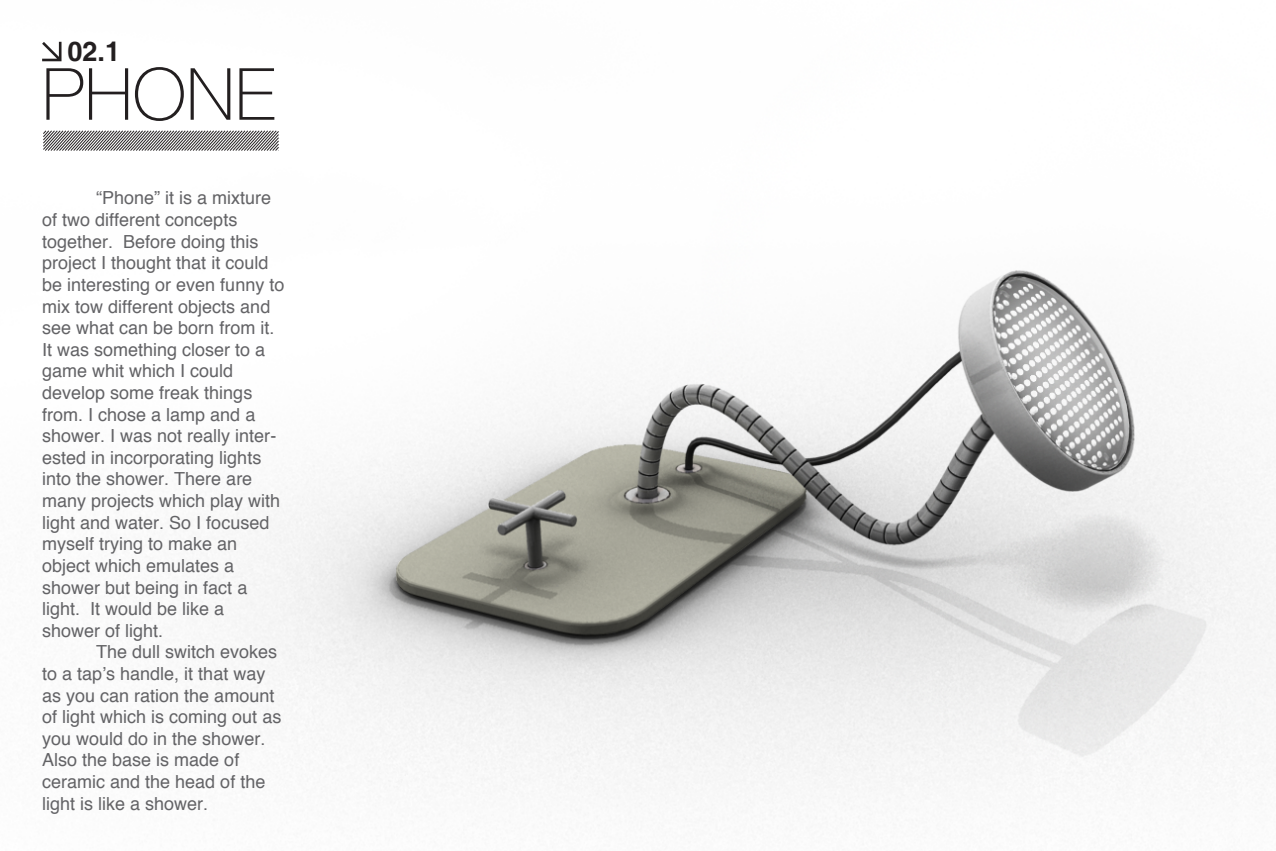
<style>
.page{position:relative;width:1276px;height:851px;background:#fff}
.page>*{position:absolute;margin:0;border:0;box-sizing:border-box;transform-origin:0 0}
.t1{font:100 72px "Helvetica Neue";color:#231f20}
.t2{font:700 27px "Helvetica";color:#231f20}
.t3{font:18px/21.6px "Helvetica";color:#636366}
</style>
<div class="page">
<img style="left:42px;top:41px;width:1234px;height:768px">
<svg style="left:42px;top:42px;width:20px;height:19px"></svg>
<svg style="left:43px;top:130px;width:236px;height:21px;background:#9d9b9b"></svg>
<h2 class="t2" style="left:68px;top:35px;width:54px">02.1</h2>
<h1 class="t1" style="left:42px;top:53px;width:235px">PHONE</h1>
<p class="t3" style="left:42px;top:187px;width:244px;text-indent:54px">“Phone” it is a mixture of two different concepts together. Before doing this project I thought that it could be interesting or even funny to mix tow different objects and see what can be born from it.<br>It was something closer to a game whit which I could develop some freak things from. I chose a lamp and a shower. I was not really inter&shy;ested in incorporating lights into the shower. There are many projects which play with light and water. So I focused myself trying to make an object which emulates a shower but being in fact a light. It would be like a shower of light.</p>
<p class="t3" style="left:42px;top:640px;width:241px;text-indent:54px">The dull switch evokes to a tap’s handle, it that way as you can ration the amount of light which is coming out as you would do in the shower.<br>Also the base is made of ceramic and the head of the light is like a shower.</p>
</div>
